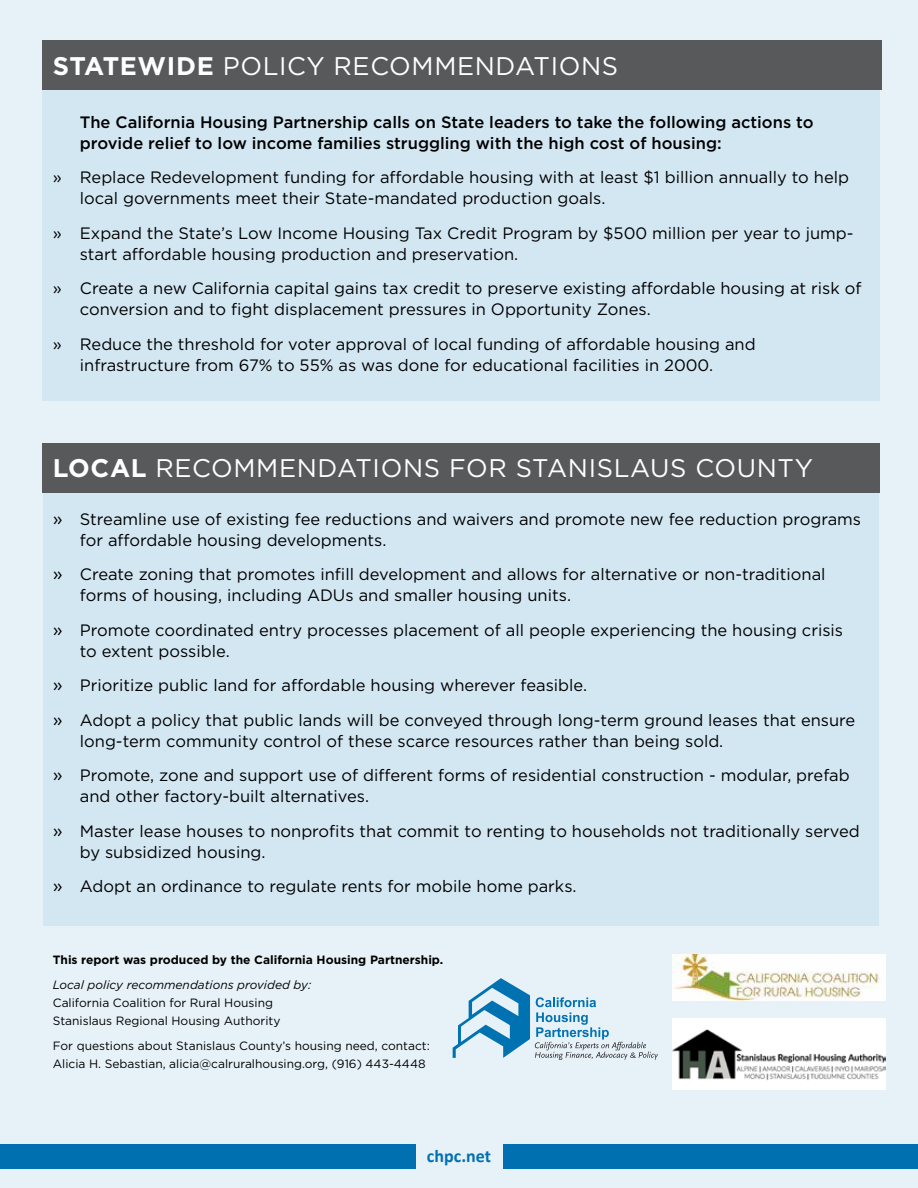
<style>
.page{position:relative;width:918px;height:1188px;background:#e7f2f8}
.page>*{position:absolute;margin:0;border:0;box-sizing:border-box;transform-origin:0 0}
.t1{font:25.5px "Gotham";letter-spacing:.025em;color:#fff}
.t2{font:700 18px "Calibri";color:#0070b1}
.t3{font:16.5px/21px "Gotham";color:#000}
.t4{font:500 16.5px/21px "Gotham";color:#000}
.t5{font:12px/18px "Gotham";color:#000}
.t6{font:700 12px "Gotham";color:#000}
.t7{font:italic 12px "Gotham";color:#000}
.s1{font-weight:700}
.s2{font-size:18px}
</style>
<div class="page">
<div style="left:0;top:1144px;width:415px;height:25px;background:#0070b1"></div>
<div style="left:504px;top:1144px;width:414px;height:25px;background:#0070b1"></div>
<div style="left:42px;top:40px;width:838px;height:361px;background:#d3e7f3"></div>
<div style="left:43px;top:448px;width:836px;height:478px;background:#d3e7f3"></div>
<div style="left:42px;top:40px;width:840px;height:49px;background:#58595b"></div>
<div style="left:42px;top:443px;width:838px;height:49px;background:#58595b"></div>
<svg style="left:453px;top:978px;width:205px;height:82px"></svg>
<img style="left:672px;top:954px;width:213px;height:46px">
<img style="left:672px;top:1018px;width:213px;height:71px">
<h1 class="t1" style="left:53px;top:50px;width:567px"><span class="s1">STATEWIDE</span> POLICY RECOMMENDATIONS</h1>
<p class="t4" style="left:80px;top:111px;width:735px">The California Housing Partnership calls on State leaders to take the following actions to provide relief to low income families struggling with the high cost of housing:</p>
<p class="t3" style="left:80px;top:167px;width:771px;text-indent:-27px">» Replace Redevelopment funding for affordable housing with at least $1 billion annually to help local governments meet their State-mandated production goals.</p>
<p class="t3" style="left:80px;top:222px;width:775px;text-indent:-27px">» Expand the State’s Low Income Housing Tax Credit Program by $500 million per year to jump&shy;start affordable housing production and preservation.</p>
<p class="t3" style="left:80px;top:278px;width:783px;text-indent:-27px">» Create a new California capital gains tax credit to preserve existing affordable housing at risk of conversion and to fight displacement pressures in Opportunity Zones.</p>
<p class="t3" style="left:80px;top:333px;width:677px;text-indent:-27px">» Reduce the threshold for voter approval of local funding of affordable housing and infrastructure from 67% to 55% as was done for educational facilities in 2000.</p>
<h1 class="t1" style="left:53px;top:451px;width:762px"><span class="s1">LOCAL</span> RECOMMENDATIONS FOR STANISLAUS COUNTY</h1>
<p class="t3" style="left:80px;top:508px;width:783px;text-indent:-27px"><span class="s2">»</span> Streamline use of existing fee reductions and waivers and promote new fee reduction programs for affordable housing developments.</p>
<p class="t3" style="left:80px;top:564px;width:747px;text-indent:-27px"><span class="s2">»</span> Create zoning that promotes infill development and allows for alternative or non-traditional forms of housing, including ADUs and smaller housing units.</p>
<p class="t3" style="left:80px;top:619px;width:765px;text-indent:-27px"><span class="s2">»</span> Promote coordinated entry processes placement of all people experiencing the housing crisis to extent possible.</p>
<p class="t3" style="left:53px;top:668px;width:804px;line-height:34.5px"><span class="s2">»</span> Prioritize public land for affordable housing wherever feasible.<br><span class="s2">»</span> Adopt a policy that public lands will be conveyed through long-term ground leases that ensure</p>
<p class="t3" style="left:53px;top:723px;width:798px;line-height:34.5px;text-indent:27px">long-term community control of these scarce resources rather than being sold.<br><span class="s2">»</span> Promote, zone and support use of different forms of residential construction - modular, prefab</p>
<p class="t3" style="left:53px;top:779px;width:808px;line-height:34.5px;text-indent:27px">and other factory-built alternatives.<br><span class="s2">»</span> Master lease houses to nonprofits that commit to renting to households not traditionally served</p>
<p class="t3" style="left:53px;top:834px;width:525px;line-height:34.5px;text-indent:27px">by subsidized housing.<br><span class="s2">»</span> Adopt an ordinance to regulate rents for mobile home parks.</p>
<p class="t6" style="left:53px;top:952px;width:392px">This report was produced by the California Housing Partnership.</p>
<p class="t7" style="left:53px;top:977px;width:260px">Local policy recommendations provided by:</p>
<p class="t5" style="left:53px;top:993px;width:229px">California Coalition for Rural Housing<br>Stanislaus Regional Housing Authority</p>
<p class="t5" style="left:53px;top:1036px;width:378px">For questions about Stanislaus County’s housing need, contact:<br>Alicia H. Sebastian, alicia@calruralhousing.org, (916) 443-4448</p>
<p class="t2" style="left:427px;top:1143px;width:66px">chpc.net</p>
</div>
